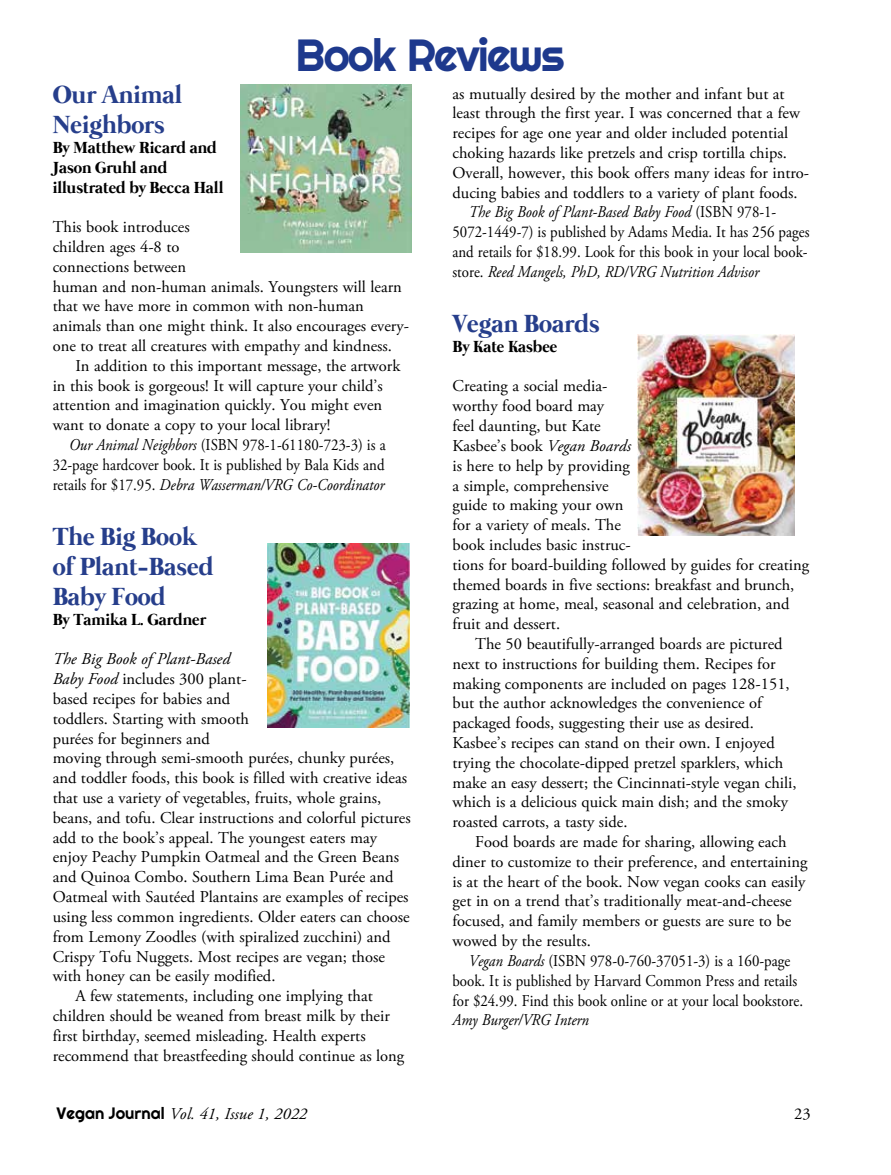
<style>
.page{position:relative;width:891px;height:1175px;background:#fff}
.page>*{position:absolute;margin:0;border:0;box-sizing:border-box;transform-origin:0 0}
.t1{font:45px "Righteous";letter-spacing:-.04em;color:#1e398d}
.t2{font:700 25.5px/30px "Mermaid";color:#263e8b}
.t3{font:16.5px/19.8px "Adobe Garamond Pro";color:#000}
.t4{font:16.5px/19.8px "Adobe Garamond Pro";color:#000;text-align:justify;scale:.9 1}
.t5{font:italic 16.5px "Adobe Garamond Pro";color:#000;scale:.9 1}
.t6{font:700 16.5px/19.8px "Mermaid";color:#000}
.t7{font:italic 16.5px "Adobe Garamond Pro";color:#000}
.s1{font-style:normal}
.s2{font-style:italic}
.s3{font-family:"Righteous";font-style:normal}
</style>
<div class="page">
<img style="left:241px;top:84px;width:170px;height:169px">
<img style="left:267px;top:543px;width:142px;height:184px">
<img style="left:637px;top:334px;width:158px;height:202px">
<h1 class="t1" style="left:296px;top:27px;width:271px">Book Reviews</h1>
<p class="t3" style="left:453px;top:84px;width:334px">as mutually desired by the mother and infant but at</p>
<p class="t3" style="left:453px;top:104px;width:349px">least through the first year. I was concerned that a few</p>
<p class="t3" style="left:453px;top:124px;width:337px">recipes for age one year and older included potential</p>
<p class="t3" style="left:453px;top:143px;width:336px">choking hazards like pretzels and crisp tortilla chips.</p>
<p class="t3" style="left:453px;top:163px;width:358px">Overall, however, this book offers many ideas for intro-</p>
<p class="t3" style="left:453px;top:183px;width:347px">ducing babies and toddlers to a variety of plant foods.</p>
<p class="t5" style="left:469px;top:202px;width:343px">The Big Book of Plant-Based Baby Food <span class="s1">(ISBN 978-1-</span></p>
<p class="t4" style="left:453px;top:223px;width:398px">5072-1449-7) is published by Adams Media. It has 256 pages</p>
<p class="t4" style="left:453px;top:242px;width:396px">and retails for $18.99. Look for this book in your local book-</p>
<p class="t5" style="left:453px;top:262px;width:342px"><span class="s1">store.</span> Reed Mangels, PhD, RD/VRG Nutrition Advisor</p>
<h2 class="t2" style="left:453px;top:310px;width:149px">Vegan Boards</h2>
<p class="t6" style="left:453px;top:337px;width:106px">By Kate Kasbee</p>
<p class="t3" style="left:453px;top:377px;width:156px">Creating a social media-</p>
<p class="t3" style="left:453px;top:397px;width:153px">worthy food board may</p>
<p class="t3" style="left:453px;top:416px;width:150px">feel daunting, but Kate</p>
<p class="t3" style="left:453px;top:436px;width:180px">Kasbee’s book <span class="s2">Vegan Boards</span></p>
<p class="t3" style="left:453px;top:456px;width:179px">is here to help by providing</p>
<p class="t3" style="left:453px;top:476px;width:158px">a simple, comprehensive</p>
<p class="t3" style="left:453px;top:496px;width:172px">guide to making your own</p>
<p class="t3" style="left:453px;top:515px;width:170px">for a variety of meals. The</p>
<p class="t3" style="left:453px;top:535px;width:180px">book includes basic instruc-</p>
<p class="t3" style="left:453px;top:555px;width:358px">tions for board-building followed by guides for creating</p>
<p class="t3" style="left:453px;top:575px;width:343px">themed boards in five sections: breakfast and brunch,</p>
<p class="t3" style="left:453px;top:595px;width:339px">grazing at home, meal, seasonal and celebration, and</p>
<p class="t3" style="left:453px;top:614px;width:109px">fruit and dessert.</p>
<p class="t3" style="left:475px;top:634px;width:309px">The 50 beautifully-arranged boards are pictured</p>
<p class="t3" style="left:453px;top:654px;width:325px">next to instructions for building them. Recipes for</p>
<p class="t3" style="left:453px;top:674px;width:339px">making components are included on pages 128-151,</p>
<p class="t3" style="left:453px;top:694px;width:313px">but the author acknowledges the convenience of</p>
<p class="t3" style="left:453px;top:713px;width:303px">packaged foods, suggesting their use as desired.</p>
<p class="t3" style="left:453px;top:733px;width:324px">Kasbee’s recipes can stand on their own. I enjoyed</p>
<p class="t3" style="left:453px;top:753px;width:332px">trying the chocolate-dipped pretzel sparklers, which</p>
<p class="t3" style="left:453px;top:773px;width:346px">make an easy dessert; the Cincinnati-style vegan chili,</p>
<p class="t3" style="left:453px;top:793px;width:337px">which is a delicious quick main dish; and the smoky</p>
<p class="t3" style="left:453px;top:812px;width:177px">roasted carrots, a tasty side.</p>
<p class="t3" style="left:475px;top:832px;width:313px">Food boards are made for sharing, allowing each</p>
<p class="t3" style="left:453px;top:852px;width:357px">diner to customize to their preference, and entertaining</p>
<p class="t3" style="left:453px;top:872px;width:354px">is at the heart of the book. Now vegan cooks can easily</p>
<p class="t3" style="left:453px;top:892px;width:341px">get in on a trend that’s traditionally meat-and-cheese</p>
<p class="t3" style="left:453px;top:911px;width:340px">focused, and family members or guests are sure to be</p>
<p class="t3" style="left:453px;top:931px;width:140px">wowed by the results.</p>
<p class="t4" style="left:469px;top:951px;width:359px"><span class="s2">Vegan Boards</span> (ISBN 978-0-760-37051-3) is a 160-page</p>
<p class="t4" style="left:453px;top:971px;width:385px">book. It is published by Harvard Common Press and retails</p>
<p class="t4" style="left:453px;top:991px;width:391px">for $24.99. Find this book online or at your local bookstore.</p>
<p class="t5" style="left:453px;top:1010px;width:153px">Amy Burger/VRG Intern</p>
<h2 class="t2" style="left:53px;top:81px;width:131px">Our Animal<br>Neighbors</h2>
<p class="t6" style="left:53px;top:139px;width:172px">By Matthew Ricard and<br>Jason Gruhl and illustrated by Becca Hall</p>
<p class="t3" style="left:53px;top:218px;width:358px">This book introduces<br>children ages 4-8 to<br>connections between<br>human and non-human animals. Youngsters will learn that we have more in common with non-human animals than one might think. It also encourages every&shy;one to treat all creatures with empathy and kindness.</p>
<p class="t3" style="left:53px;top:356px;width:349px;text-indent:23px">In addition to this important message, the artwork in this book is gorgeous! It will capture your child’s attention and imagination quickly. You might even want to donate a copy to your local library!</p>
<p class="t4" style="left:53px;top:435px;width:372px;text-indent:16px"><span class="s2">Our Animal Neighbors</span> (ISBN 978-1-61180-723-3) is a 32-page hardcover book. It is published by Bala Kids and retails for $17.95. <span class="s2">Debra Wasserman/VRG Co-Coordinator</span></p>
<h2 class="t2" style="left:53px;top:523px;width:162px">The Big Book of Plant-Based<br>Baby Food</h2>
<p class="t6" style="left:53px;top:610px;width:155px">By Tamika L. Gardner</p>
<p class="t7" style="left:53px;top:649px;width:179px">The Big Book of Plant-Based</p>
<p class="t3" style="left:53px;top:669px;width:195px"><span class="s2">Baby Food</span> includes 300 plant-</p>
<p class="t3" style="left:53px;top:689px;width:179px">based recipes for babies and</p>
<p class="t3" style="left:53px;top:709px;width:198px">toddlers. Starting with smooth</p>
<p class="t3" style="left:53px;top:729px;width:159px">purées for beginners and</p>
<p class="t3" style="left:53px;top:749px;width:343px">moving through semi-smooth purées, chunky purées,</p>
<p class="t3" style="left:53px;top:768px;width:356px">and toddler foods, this book is filled with creative ideas</p>
<p class="t3" style="left:53px;top:788px;width:330px">that use a variety of vegetables, fruits, whole grains,</p>
<p class="t3" style="left:53px;top:808px;width:360px">beans, and tofu. Clear instructions and colorful pictures</p>
<p class="t3" style="left:53px;top:828px;width:326px">add to the book’s appeal. The youngest eaters may</p>
<p class="t3" style="left:53px;top:848px;width:348px">enjoy Peachy Pumpkin Oatmeal and the Green Beans</p>
<p class="t3" style="left:53px;top:867px;width:342px">and Quinoa Combo. Southern Lima Bean Purée and</p>
<p class="t3" style="left:53px;top:887px;width:357px">Oatmeal with Sautéed Plantains are examples of recipes</p>
<p class="t3" style="left:53px;top:907px;width:359px">using less common ingredients. Older eaters can choose</p>
<p class="t3" style="left:53px;top:927px;width:340px">from Lemony Zoodles (with spiralized zucchini) and</p>
<p class="t3" style="left:53px;top:947px;width:334px">Crispy Tofu Nuggets. Most recipes are vegan; those</p>
<p class="t3" style="left:53px;top:966px;width:224px">with honey can be easily modified.</p>
<p class="t3" style="left:75px;top:986px;width:299px">A few statements, including one implying that</p>
<p class="t3" style="left:53px;top:1006px;width:339px">children should be weaned from breast milk by their</p>
<p class="t3" style="left:53px;top:1026px;width:315px">first birthday, seemed misleading. Health experts</p>
<p class="t3" style="left:53px;top:1046px;width:353px">recommend that breastfeeding should continue as long</p>
<p class="t7" style="left:57px;top:1104px;width:252px"><span class="s3">Vegan Journal</span> Vol. 41, Issue 1, 2022</p>
<p class="t3" style="left:794px;top:1104px;width:18px">23</p>
</div>
